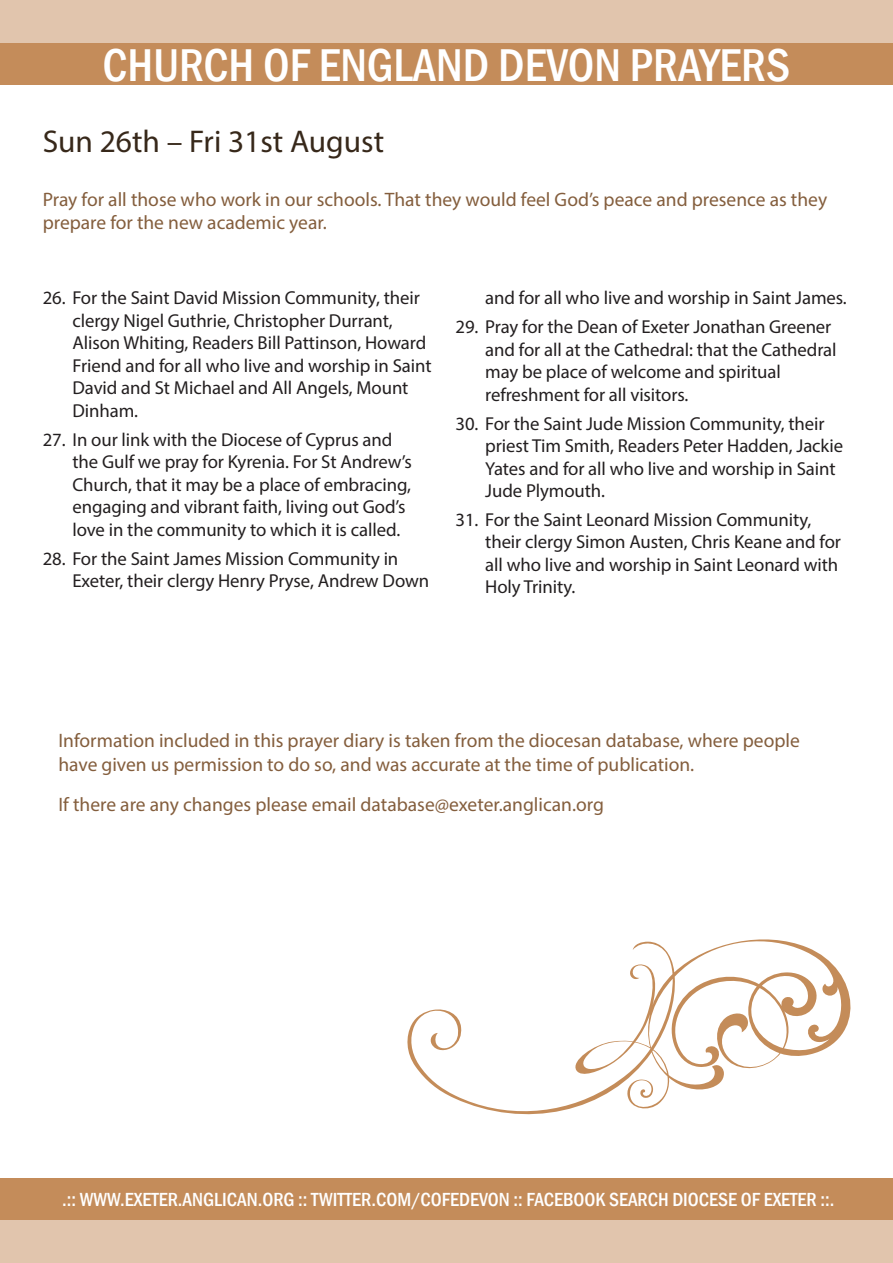
<style>
.page{position:relative;width:893px;height:1263px;background:#fff}
.page>*{position:absolute;margin:0;border:0;box-sizing:border-box;transform-origin:0 0}
.t1{font:500 condensed 47.25px "Franklin Gothic";color:#fff}
.DateHeading{font:31.5px "Myriad Pro";color:#37281a}
.PDDisclaimer{font:19.5px/23.4px "Myriad Pro";color:#845e3d}
.WeekDescriptor{font:19.5px/23.4px "Myriad Pro";color:#845e3d}
.PageDescriptor{font:500 condensed 19.5px "Franklin Gothic";color:#fff}
.t2{font:18.75px/22.5px "Myriad Pro";letter-spacing:-.005em;color:#231f20}
</style>
<div class="page">
<div style="left:0;top:43px;width:893px;height:42px;background:#c48c5a"></div>
<div style="left:0;top:0;width:893px;height:43px;background:#e1c5ad"></div>
<div style="left:0;top:1178px;width:893px;height:42px;background:#c48c5a"></div>
<div style="left:0;top:1220px;width:893px;height:43px;background:#e1c5ad"></div>
<svg style="left:407px;top:939px;width:444px;height:176px"></svg>
<svg style="left:581px;top:979px;width:92px;height:95px"></svg>
<svg style="left:751px;top:974px;width:58px;height:74px"></svg>
<p class="t1" style="left:103px;top:34px;width:689px">CHURCH OF ENGLAND DEVON PRAYERS</p>
<p class="DateHeading" style="left:43px;top:122px;width:343px">Sun 26th – Fri 31st August</p>
<p class="WeekDescriptor" style="left:43px;top:187px;width:786px">Pray for all those who work in our schools. That they would feel God’s peace and presence as they prepare for the new academic year.</p>
<p class="t2" style="left:72px;top:286px;width:361px;text-indent:-30px">26. For the Saint David Mission Community, their clergy Nigel Guthrie, Christopher Durrant, Alison Whiting, Readers Bill Pattinson, Howard Friend and for all who live and worship in Saint David and St Michael and All Angels, Mount Dinham.</p>
<p class="t2" style="left:72px;top:428px;width:341px;text-indent:-30px">27. In our link with the Diocese of Cyprus and the Gulf we pray for Kyrenia. For St Andrew’s Church, that it may be a place of embracing, engaging and vibrant faith, living out God’s love in the community to which it is called.</p>
<p class="t2" style="left:72px;top:547px;width:358px;text-indent:-30px">28. For the Saint James Mission Community in<br>Exeter, their clergy Henry Pryse, Andrew Down</p>
<p class="t2" style="left:485px;top:286px;width:363px">and for all who live and worship in Saint James.</p>
<p class="t2" style="left:485px;top:315px;width:353px;text-indent:-30px">29. Pray for the Dean of Exeter Jonathan Greener and for all at the Cathedral: that the Cathedral may be place of welcome and spiritual refreshment for all visitors.</p>
<p class="t2" style="left:485px;top:412px;width:360px;text-indent:-30px">30. For the Saint Jude Mission Community, their priest Tim Smith, Readers Peter Hadden, Jackie Yates and for all who live and worship in Saint Jude Plymouth.</p>
<p class="t2" style="left:485px;top:508px;width:357px;text-indent:-30px">31. For the Saint Leonard Mission Community, their clergy Simon Austen, Chris Keane and for all who live and worship in Saint Leonard with Holy Trinity.</p>
<p class="PDDisclaimer" style="left:58px;top:728px;width:743px">Information included in this prayer diary is taken from the diocesan database, where people have given us permission to do so, and was accurate at the time of publication.</p>
<p class="PDDisclaimer" style="left:58px;top:792px;width:547px">If there are any changes please email database@exeter.anglican.org</p>
<p class="PageDescriptor" style="left:62px;top:1187px;width:774px">.:: WWW.EXETER.ANGLICAN.ORG :: TWITTER.COM/COFEDEVON :: FACEBOOK SEARCH DIOCESE OF EXETER ::.</p>
</div>
